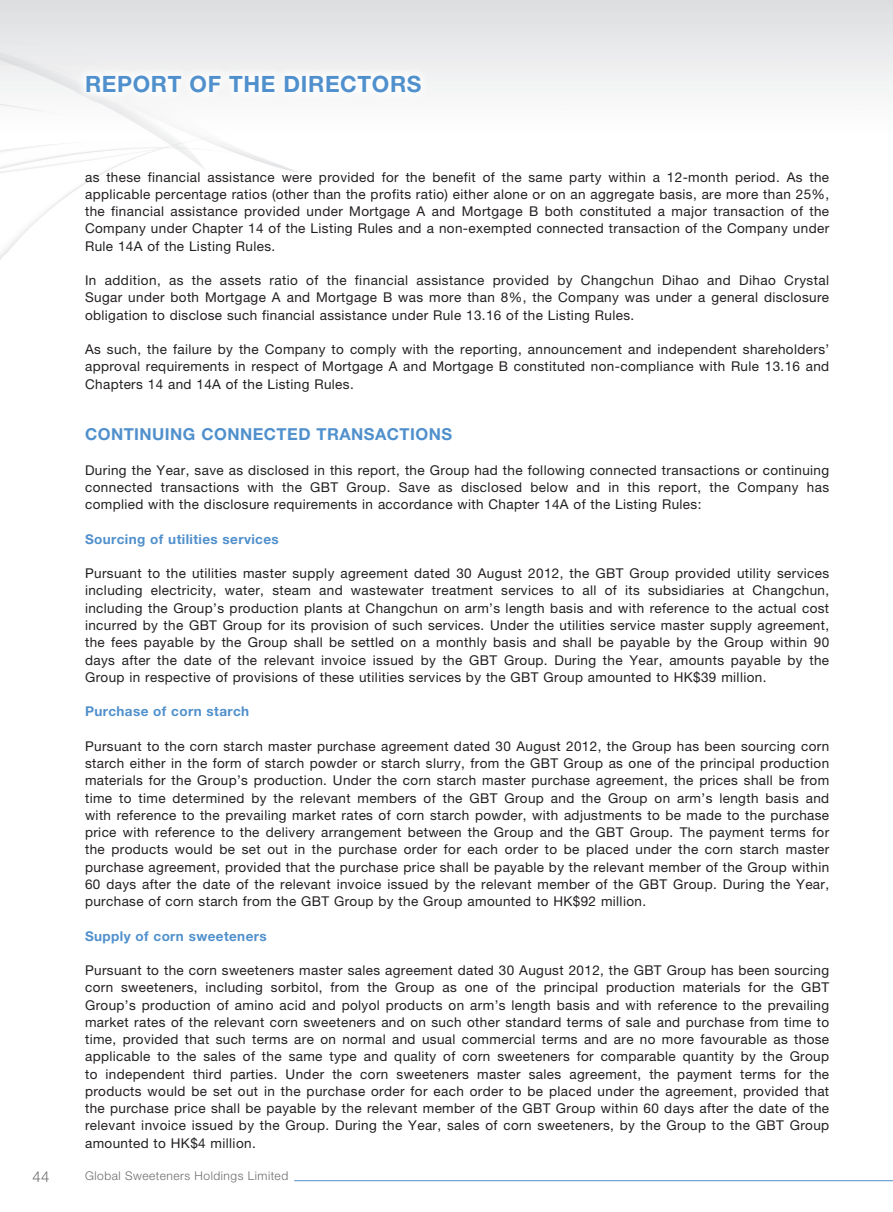
<style>
.page{position:relative;width:893px;height:1212px;background:#fff}
.page>*{position:absolute;margin:0;border:0;box-sizing:border-box;transform-origin:0 0}
.t1{font:700 22.5px "Helvetica Neue";letter-spacing:.03em;color:#5090cc}
.t2{font:700 16.5px "Helvetica Neue";letter-spacing:.03em;color:#5090cc}
.t3{font:300 15px "Helvetica Neue";color:#6c6d70}
.t4{font:13.5px/17.2px "Helvetica Neue";letter-spacing:.03em;color:#231f20;text-align:justify}
.t5{font:700 13.5px "Helvetica Neue";letter-spacing:.03em;color:#5090cc}
.t6{font:300 12px "Helvetica Neue";letter-spacing:.045em;color:#6c6d70}
</style>
<div class="page">
<hr style="left:294px;top:1180px;width:599px;height:1px;background:#5090cc">
<h1 class="t1" style="left:85px;top:76px;width:338px">REPORT OF THE DIRECTORS</h1>
<p class="t4" style="left:85px;top:170px;width:746px">as these financial assistance were provided for the benefit of the same party within a 12-month period. As the applicable percentage ratios (other than the profits ratio) either alone or on an aggregate basis, are more than 25%, the financial assistance provided under Mortgage A and Mortgage B both constituted a major transaction of the Company under Chapter 14 of the Listing Rules and a non-exempted connected transaction of the Company under Rule 14A of the Listing Rules.</p>
<p class="t4" style="left:85px;top:273px;width:746px">In addition, as the assets ratio of the financial assistance provided by Changchun Dihao and Dihao Crystal Sugar under both Mortgage A and Mortgage B was more than 8%, the Company was under a general disclosure obligation to disclose such financial assistance under Rule 13.16 of the Listing Rules.</p>
<p class="t4" style="left:85px;top:342px;width:746px">As such, the failure by the Company to comply with the reporting, announcement and independent shareholders’ approval requirements in respect of Mortgage A and Mortgage B constituted non-compliance with Rule 13.16 and Chapters 14 and 14A of the Listing Rules.</p>
<p class="t2" style="left:85px;top:428px;width:368px">CONTINUING CONNECTED TRANSACTIONS</p>
<p class="t4" style="left:85px;top:463px;width:746px">During the Year, save as disclosed in this report, the Group had the following connected transactions or continuing connected transactions with the GBT Group. Save as disclosed below and in this report, the Company has complied with the disclosure requirements in accordance with Chapter 14A of the Listing Rules:</p>
<p class="t5" style="left:85px;top:534px;width:195px">Sourcing of utilities services</p>
<p class="t4" style="left:85px;top:566px;width:746px">Pursuant to the utilities master supply agreement dated 30 August 2012, the GBT Group provided utility services including electricity, water, steam and wastewater treatment services to all of its subsidiaries at Changchun, including the Group’s production plants at Changchun on arm’s length basis and with reference to the actual cost incurred by the GBT Group for its provision of such services. Under the utilities service master supply agreement, the fees payable by the Group shall be settled on a monthly basis and shall be payable by the Group within 90 days after the date of the relevant invoice issued by the GBT Group. During the Year, amounts payable by the Group in respective of provisions of these utilities services by the GBT Group amounted to HK$39 million.</p>
<p class="t5" style="left:85px;top:707px;width:166px">Purchase of corn starch</p>
<p class="t4" style="left:85px;top:739px;width:746px">Pursuant to the corn starch master purchase agreement dated 30 August 2012, the Group has been sourcing corn starch either in the form of starch powder or starch slurry, from the GBT Group as one of the principal production materials for the Group’s production. Under the corn starch master purchase agreement, the prices shall be from time to time determined by the relevant members of the GBT Group and the Group on arm’s length basis and with reference to the prevailing market rates of corn starch powder, with adjustments to be made to the purchase price with reference to the delivery arrangement between the Group and the GBT Group. The payment terms for the products would be set out in the purchase order for each order to be placed under the corn starch master purchase agreement, provided that the purchase price shall be payable by the relevant member of the Group within 60 days after the date of the relevant invoice issued by the relevant member of the GBT Group. During the Year, purchase of corn starch from the GBT Group by the Group amounted to HK$92 million.</p>
<p class="t5" style="left:85px;top:931px;width:183px">Supply of corn sweeteners</p>
<p class="t4" style="left:85px;top:963px;width:746px">Pursuant to the corn sweeteners master sales agreement dated 30 August 2012, the GBT Group has been sourcing corn sweeteners, including sorbitol, from the Group as one of the principal production materials for the GBT Group’s production of amino acid and polyol products on arm’s length basis and with reference to the prevailing market rates of the relevant corn sweeteners and on such other standard terms of sale and purchase from time to time, provided that such terms are on normal and usual commercial terms and are no more favourable as those applicable to the sales of the same type and quality of corn sweeteners for comparable quantity by the Group to independent third parties. Under the corn sweeteners master sales agreement, the payment terms for the products would be set out in the purchase order for each order to be placed under the agreement, provided that the purchase price shall be payable by the relevant member of the GBT Group within 60 days after the date of the relevant invoice issued by the Group. During the Year, sales of corn sweeteners, by the Group to the GBT Group amounted to HK$4 million.</p>
<p class="t3" style="left:32px;top:1171px;width:19px">44</p>
<p class="t6" style="left:85px;top:1171px;width:205px">Global Sweeteners Holdings Limited</p>
</div>
